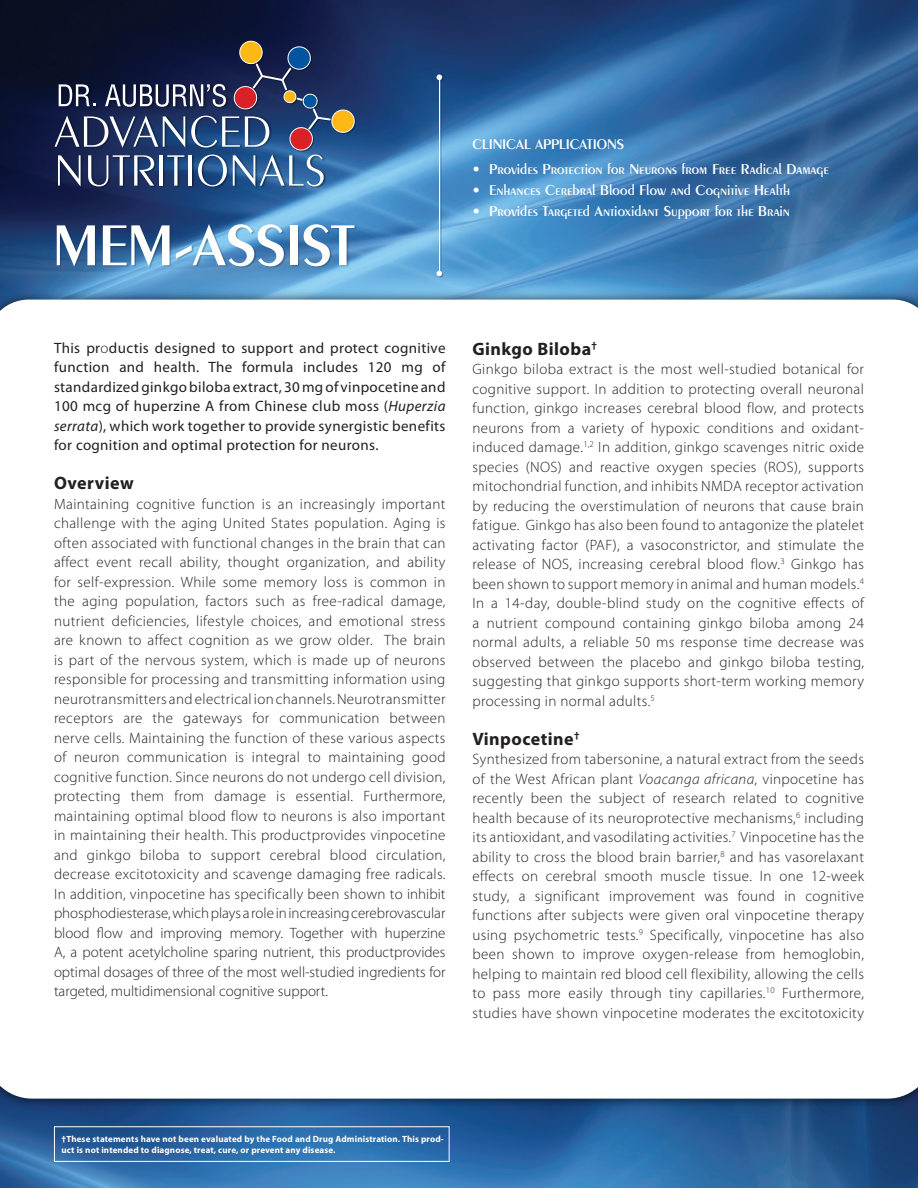
<style>
.page{position:relative;width:918px;height:1188px;background:#fff}
.page>*{position:absolute;margin:0;border:0;box-sizing:border-box;transform-origin:0 0}
.t1{font:600 61.5px "Peignot LT Std";letter-spacing:-.03em;color:#fff}
.t2{font:700 18px "Myriad Pro";letter-spacing:.025em;color:#231f20}
.t3{font:600 15.3px "Peignot LT Std";color:#fff}
.t4{font:300 15px/19.5px "Myriad Pro";letter-spacing:.025em;color:#231f20;text-align:justify}
.t5{font:15px/19.5px "Myriad Pro";letter-spacing:.025em;color:#231f20;text-align:justify}
.t6{font:600 15px "Peignot LT Std";letter-spacing:-.01em;color:#fff}
.t7{font:700 9px/10.8px "Myriad Pro";letter-spacing:.015em;color:#fff}
.s1{font-weight:300}
.s2{font-style:italic}
</style>
<div class="page">
<img style="left:0;top:0;width:918px;height:287px">
<img style="left:54px;top:114px;width:274px;height:76px">
<svg style="left:55px;top:39px;width:301px;height:147px;background:#3a496c"></svg>
<svg style="left:437px;top:75px;width:6px;height:202px"></svg>
<img style="left:0;top:1113px;width:918px;height:75px">
<img style="left:0;top:1099px;width:918px;height:14px">
<svg style="left:0;top:1086px;width:918px;height:13px"></svg>
<div style="left:54px;top:1126px;width:396px;height:36px;border:1px solid #fff"></div>
<div style="left:58px;top:226px;width:298px;height:42px;background:#231f20;opacity:.25"></div>
<h1 class="t1" style="left:52px;top:209px;width:304px">MEM-ASSIST</h1>
<p class="t6" style="left:472px;top:135px;width:153px">CLINICAL APPLICATIONS</p>
<p class="t3" style="left:472px;top:160px;width:358px">• Provides Protection for Neurons from Free Radical Damage</p>
<p class="t3" style="left:472px;top:181px;width:319px">• Enhances Cerebral Blood Flow and Cognitive Health</p>
<p class="t3" style="left:472px;top:202px;width:319px">• Provides Targeted Antioxidant Support for the Brain</p>
<p class="t5" style="left:54px;top:338px;width:393px">This pr<span class="s1">o</span>ductis designed to support and protect cognitive function and health. The formula includes 120 mg of standardized ginkgo biloba extract, 30 mg of vinpocetine and 100 mcg of huperzine A from Chinese club moss (<span class="s2">Huperzia serrata</span>), which work together to provide synergistic benefits for cognition and optimal protection for neurons.</p>
<p class="t2" style="left:54px;top:471px;width:81px">Overview</p>
<p class="t4" style="left:54px;top:494px;width:393px">Maintaining cognitive function is an increasingly important challenge with the aging United States population. Aging is often associated with functional changes in the brain that can affect event recall ability, thought organization, and ability for self-expression. While some memory loss is common in the aging population, factors such as free-radical damage, nutrient deficiencies, lifestyle choices, and emotional stress are known to affect cognition as we grow older. The brain is part of the nervous system, which is made up of neurons responsible for processing and transmitting information using neurotransmitters and electrical ion channels. Neurotransmitter receptors are the gateways for communication between nerve cells. Maintaining the function of these various aspects of neuron communication is integral to maintaining good cognitive function. Since neurons do not undergo cell division, protecting them from damage is essential. Furthermore, maintaining optimal blood flow to neurons is also important in maintaining their health. This productprovides vinpocetine and ginkgo biloba to support cerebral blood circulation, decrease excitotoxicity and scavenge damaging free radicals.<br>In addition, vinpocetine has specifically been shown to inhibit phosphodiesterase, which plays a role in increasing cerebrovascular blood flow and improving memory. Together with huperzine A, a potent acetylcholine sparing nutrient, this productprovides optimal dosages of three of the most well-studied ingredients for targeted, multidimensional cognitive support.</p>
<p class="t2" style="left:472px;top:337px;width:126px">Ginkgo Biloba<sup>†</sup></p>
<p class="t4" style="left:472px;top:360px;width:393px">Ginkgo biloba extract is the most well-studied botanical for cognitive support. In addition to protecting overall neuronal function, ginkgo increases cerebral blood flow, and protects neurons from a variety of hypoxic conditions and oxidant&shy;induced damage.<sup>1,2</sup> In addition, ginkgo scavenges nitric oxide species (NOS) and reactive oxygen species (ROS), supports mitochondrial function, and inhibits NMDA receptor activation by reducing the overstimulation of neurons that cause brain fatigue. Ginkgo has also been found to antagonize the platelet activating factor (PAF), a vasoconstrictor, and stimulate the release of NOS, increasing cerebral blood flow.<sup>3</sup> Ginkgo has been shown to support memory in animal and human models.<sup>4<br></sup>In a 14-day, double-blind study on the cognitive effects of a nutrient compound containing ginkgo biloba among 24 normal adults, a reliable 50 ms response time decrease was observed between the placebo and ginkgo biloba testing, suggesting that ginkgo supports short-term working memory processing in normal adults.<sup>5</sup></p>
<p class="t2" style="left:472px;top:727px;width:109px">Vinpocetine<sup>†</sup></p>
<p class="t4" style="left:472px;top:750px;width:393px">Synthesized from tabersonine, a natural extract from the seeds of the West African plant <span class="s2">Voacanga africana</span>, vinpocetine has recently been the subject of research related to cognitive health because of its neuroprotective mechanisms,<sup>6</sup> including its antioxidant, and vasodilating activities.<sup>7</sup> Vinpocetine has the ability to cross the blood brain barrier,<sup>8</sup> and has vasorelaxant effects on cerebral smooth muscle tissue. In one 12-week study, a significant improvement was found in cognitive functions after subjects were given oral vinpocetine therapy using psychometric tests.<sup>9</sup> Specifically, vinpocetine has also been shown to improve oxygen-release from hemoglobin, helping to maintain red blood cell flexibility, allowing the cells to pass more easily through tiny capillaries.<sup>10</sup> Furthermore, studies have shown vinpocetine moderates the excitotoxicity</p>
<p class="t7" style="left:62px;top:1133px;width:384px">†These statements have not been evaluated by the Food and Drug Administration. This prod&shy;uct is not intended to diagnose, treat, cure, or prevent any disease.</p>
</div>
